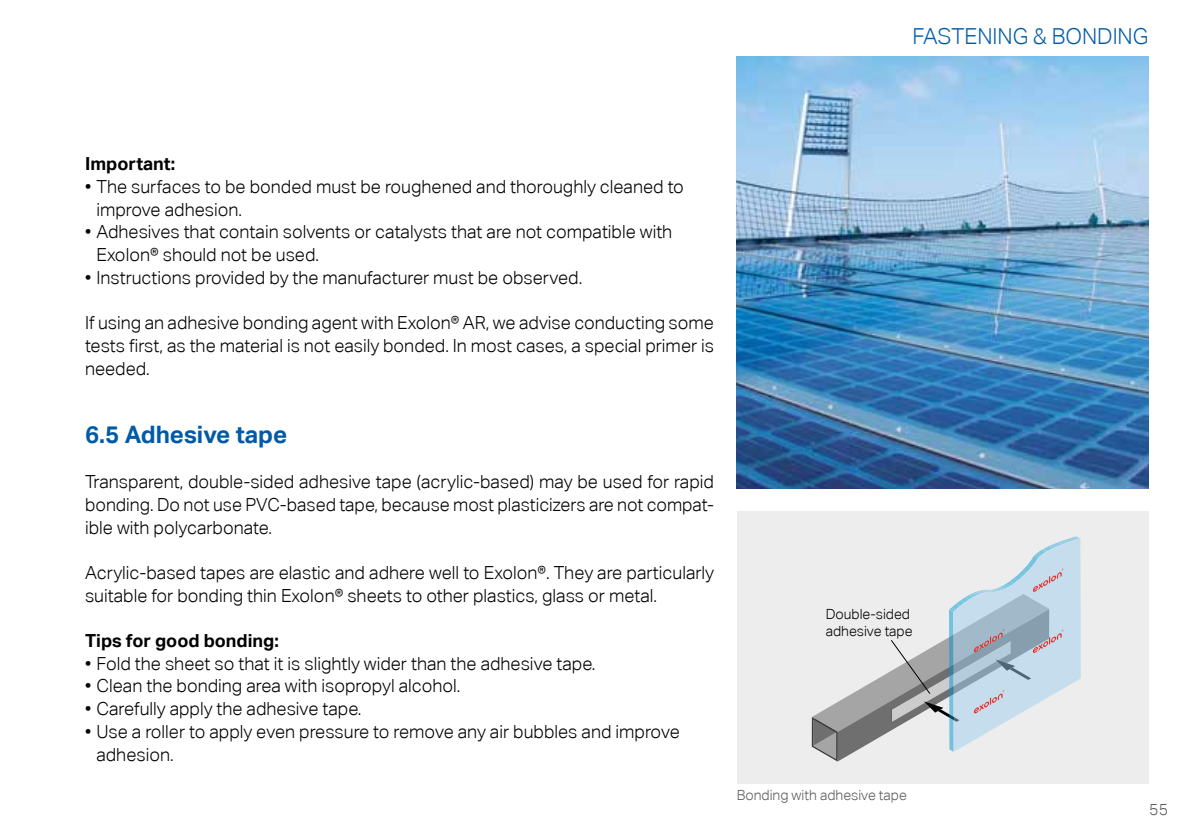
<style>
.page{position:relative;width:1191px;height:840px;background:#fff}
.page>*{position:absolute;margin:0;border:0;box-sizing:border-box;transform-origin:0 0}
.t1{font:700 24px "Aktiv Grotesk";color:#005aa7}
.t2{font:300 22px "Aktiv Grotesk";color:#005aa7}
.t3{font:300 18px/22.6px "Aktiv Grotesk";color:#000}
.t4{font:700 18px "Aktiv Grotesk";color:#000}
.t5{font:300 16px "Aktiv Grotesk";color:#5a5a59}
.t6{font:300 14px/16.8px "Aktiv Grotesk";color:#000}
.t7{font:300 14px "Aktiv Grotesk";color:#5a5a59}
</style>
<div class="page">
<div style="left:736px;top:510px;width:412px;height:272px;background:#ededed"></div>
<svg style="left:812px;top:536px;width:268px;height:225px"></svg>
<img style="left:736px;top:57px;width:412px;height:431px">
<p class="t2" style="left:912px;top:23px;width:237px">FASTENING &amp; BONDING</p>
<p class="t4" style="left:85px;top:153px;width:92px">Important:</p>
<p class="t3" style="left:96px;top:175px;width:589px;text-indent:-11px">• The surfaces to be bonded must be roughened and thoroughly cleaned to improve adhesion.</p>
<p class="t3" style="left:96px;top:220px;width:577px;text-indent:-11px">• Adhesives that contain solvents or catalysts that are not compatible with<br>Exolon® should not be used.</p>
<p class="t3" style="left:85px;top:266px;width:499px">• Instructions provided by the manufacturer must be observed.</p>
<p class="t3" style="left:85px;top:311px;width:630px;text-align:justify">If using an adhesive bonding agent with Exolon® AR, we advise conducting some tests first, as the material is not easily bonded. In most cases, a special primer is needed.</p>
<h1 class="t1" style="left:85px;top:419px;width:204px">6.5 Adhesive tape</h1>
<p class="t3" style="left:85px;top:470px;width:630px;text-align:justify">Transparent, double-sided adhesive tape (acrylic-based) may be used for rapid bonding. Do not use PVC-based tape, because most plasticizers are not compat&shy;ible with polycarbonate.</p>
<p class="t3" style="left:85px;top:561px;width:630px">Acrylic-based tapes are elastic and adhere well to Exolon®. They are particularly suitable for bonding thin Exolon® sheets to other plastics, glass or metal.</p>
<p class="t4" style="left:85px;top:629px;width:195px">Tips for good bonding:</p>
<p class="t3" style="left:85px;top:651px;width:512px">• Fold the sheet so that it is slightly wider than the adhesive tape.</p>
<p class="t3" style="left:85px;top:674px;width:377px">• Clean the bonding area with isopropyl alcohol.</p>
<p class="t3" style="left:85px;top:697px;width:278px">• Carefully apply the adhesive tape.</p>
<p class="t3" style="left:96px;top:719px;width:585px;text-indent:-11px">• Use a roller to apply even pressure to remove any air bubbles and improve adhesion.</p>
<p class="t6" style="left:825px;top:605px;width:88px">Double-sided adhesive tape</p>
<p class="t7" style="left:736px;top:786px;width:172px">Bonding with adhesive tape</p>
<p class="t5" style="left:1149px;top:799px;width:20px">55</p>
</div>
